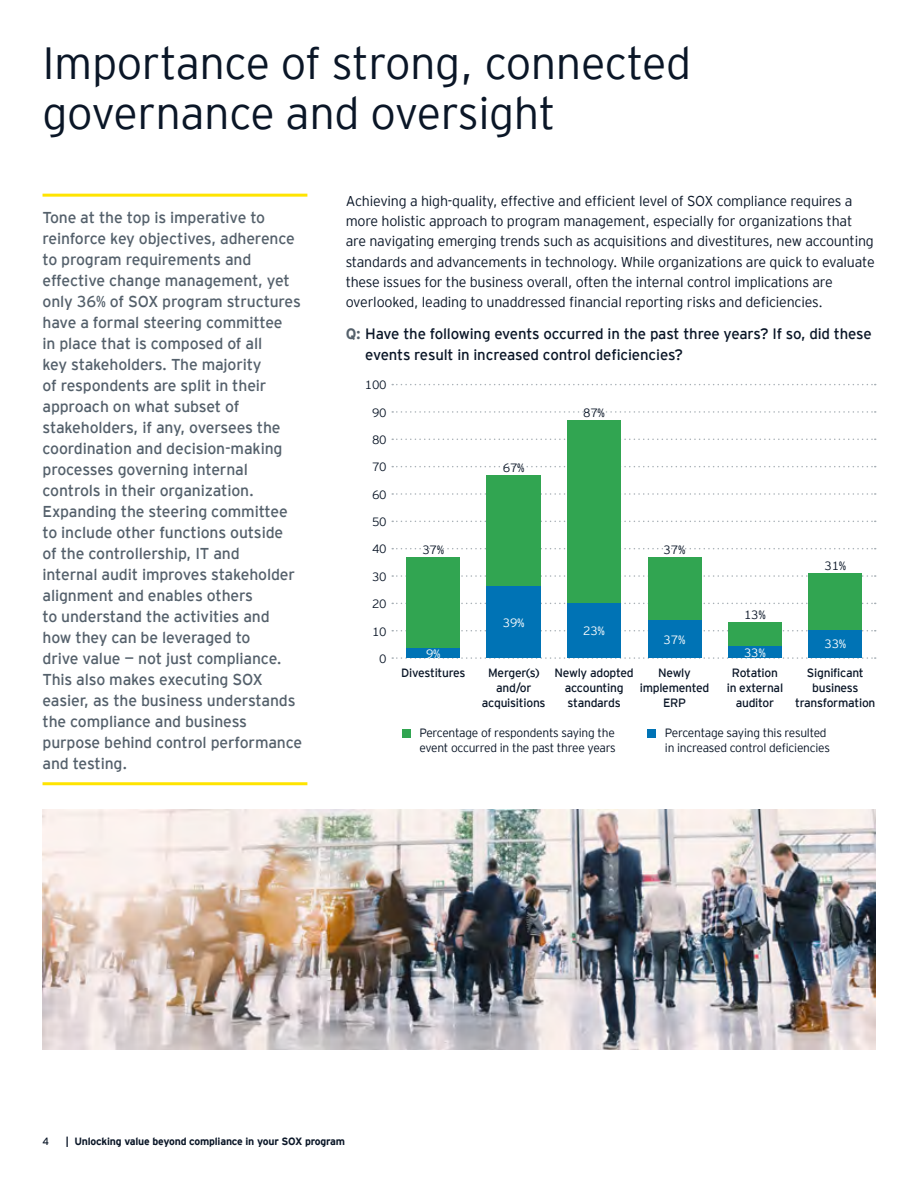
<style>
.page{position:relative;width:918px;height:1188px;background:#fff}
.page>*{position:absolute;margin:0;border:0;box-sizing:border-box;transform-origin:0 0}
.t1{font:300 45px/51px "EY Interstate";letter-spacing:-.01em;color:#0a1627}
.t2{font:15.75px/21px "EY Interstate";letter-spacing:-.01em;color:#54606b}
.t3{font:15px/20.2px "EY Interstate";letter-spacing:-.01em;color:#0a1627}
.t4{font:300 14.25px/20.2px "EY Interstate";letter-spacing:-.015em;color:#0a1627}
.t5{font:300 12px/15px "EY Interstate";letter-spacing:-.02em;color:#0a1627}
.t6{font:12px/15px "EY Interstate";letter-spacing:-.02em;color:#0a1627;text-align:center}
.t7{font:300 12px "EY Interstate";letter-spacing:-.02em;color:#fff}
.t8{font:700 10.5px "EY Interstate";letter-spacing:-.02em;color:#0a1627}
.t9{font:10.5px "EY Interstate";color:#0a1627}
.s1{font-weight:700;color:#54606b}
</style>
<div class="page">
<img style="left:43px;top:809px;width:832px;height:240px">
<hr style="left:43px;top:194px;width:264px;height:3px;background:#ffe400">
<hr style="left:43px;top:782px;width:264px;height:3px;background:#ffe400">
<svg style="left:392px;top:630px;width:484px;height:1px"></svg>
<svg style="left:392px;top:603px;width:484px;height:1px"></svg>
<svg style="left:392px;top:548px;width:484px;height:1px"></svg>
<svg style="left:392px;top:493px;width:484px;height:2px"></svg>
<svg style="left:392px;top:439px;width:484px;height:1px"></svg>
<svg style="left:392px;top:384px;width:484px;height:1px"></svg>
<svg style="left:392px;top:411px;width:484px;height:2px"></svg>
<svg style="left:392px;top:466px;width:484px;height:1px"></svg>
<svg style="left:392px;top:521px;width:484px;height:1px"></svg>
<svg style="left:392px;top:575px;width:484px;height:2px"></svg>
<div style="left:406px;top:557px;width:54px;height:100px;background:#31a551"></div>
<svg style="left:392px;top:657px;width:484px;height:2px"></svg>
<div style="left:487px;top:475px;width:54px;height:182px;background:#31a551"></div>
<div style="left:487px;top:586px;width:54px;height:71px;background:#0073b5"></div>
<div style="left:567px;top:420px;width:54px;height:237px;background:#31a551"></div>
<div style="left:567px;top:603px;width:54px;height:54px;background:#0073b5"></div>
<div style="left:648px;top:557px;width:54px;height:100px;background:#31a551"></div>
<div style="left:648px;top:620px;width:54px;height:37px;background:#0073b5"></div>
<div style="left:728px;top:622px;width:54px;height:35px;background:#31a551"></div>
<div style="left:728px;top:646px;width:54px;height:11px;background:#0073b5"></div>
<div style="left:808px;top:573px;width:54px;height:84px;background:#31a551"></div>
<div style="left:808px;top:630px;width:54px;height:27px;background:#0073b5"></div>
<div style="left:406px;top:648px;width:54px;height:9px;background:#0073b5"></div>
<div style="left:648px;top:729px;width:8px;height:8px;background:#0073b5"></div>
<div style="left:402px;top:729px;width:8px;height:8px;background:#31a551"></div>
<h1 class="t1" style="left:43px;top:34px;width:650px">Importance of strong, connected governance and oversight</h1>
<p class="t2" style="left:43px;top:206px;width:261px">Tone at the top is imperative to reinforce key objectives, adherence to program requirements and effective change management, yet only 36% of SOX program structures have a formal steering committee<br>in place that is composed of all<br>key stakeholders. The majority<br>of respondents are split in their approach on what subset of stakeholders, if any, oversees the coordination and decision-making processes governing internal controls in their organization.<br>Expanding the steering committee to include other functions outside<br>of the controllership, IT and<br>internal audit improves stakeholder alignment and enables others<br>to understand the activities and how they can be leveraged to<br>drive value — not just compliance.<br>This also makes executing SOX easier, as the business understands the compliance and business purpose behind control performance and testing.</p>
<p class="t4" style="left:346px;top:190px;width:531px">Achieving a high-quality, effective and efficient level of SOX compliance requires a more holistic approach to program management, especially for organizations that are navigating emerging trends such as acquisitions and divestitures, new accounting standards and advancements in technology. While organizations are quick to evaluate these issues for the business overall, often the internal control implications are overlooked, leading to unaddressed financial reporting risks and deficiencies.</p>
<p class="t3" style="left:365px;top:323px;width:508px;text-indent:-20px"><span class="s1">Q:</span> Have the following events occurred in the past three years? If so, did these events result in increased control deficiencies?</p>
<p class="t5" style="left:365px;top:377px;width:23px">100</p>
<p class="t5" style="left:372px;top:404px;width:16px">90</p>
<p class="t5" style="left:372px;top:432px;width:16px">80</p>
<p class="t5" style="left:372px;top:459px;width:16px">70</p>
<p class="t5" style="left:372px;top:486px;width:16px">60</p>
<p class="t5" style="left:372px;top:514px;width:16px">50</p>
<p class="t5" style="left:372px;top:541px;width:16px">40</p>
<p class="t5" style="left:372px;top:568px;width:16px">30</p>
<p class="t5" style="left:372px;top:596px;width:16px">20</p>
<p class="t5" style="left:372px;top:623px;width:16px">10</p>
<p class="t5" style="left:379px;top:650px;width:9px">0</p>
<p class="t5" style="left:422px;top:542px;width:23px">37%</p>
<p class="t5" style="left:503px;top:460px;width:23px">67%</p>
<p class="t7" style="left:503px;top:614px;width:23px">39%</p>
<p class="t5" style="left:583px;top:405px;width:23px">87%</p>
<p class="t7" style="left:583px;top:622px;width:23px">23%</p>
<p class="t5" style="left:664px;top:542px;width:23px">37%</p>
<p class="t7" style="left:664px;top:631px;width:23px">37%</p>
<p class="t5" style="left:744px;top:607px;width:23px">13%</p>
<p class="t7" style="left:426px;top:645px;width:16px">9%</p>
<p class="t7" style="left:744px;top:644px;width:23px">33%</p>
<p class="t5" style="left:824px;top:557px;width:23px">31%</p>
<p class="t7" style="left:824px;top:636px;width:23px">33%</p>
<p class="t6" style="left:401px;top:665px;width:66px">Divestitures</p>
<p class="t6" style="left:482px;top:665px;width:65px">Merger(s) and/or acquisitions</p>
<p class="t6" style="left:555px;top:665px;width:81px">Newly adopted accounting standards</p>
<p class="t6" style="left:640px;top:665px;width:71px">Newly implemented<br>ERP</p>
<p class="t6" style="left:727px;top:665px;width:58px">Rotation in external auditor</p>
<p class="t6" style="left:795px;top:665px;width:82px">Significant business transformation</p>
<p class="t5" style="left:419px;top:725px;width:198px">Percentage of respondents saying the event occurred in the past three years</p>
<p class="t5" style="left:665px;top:725px;width:167px">Percentage saying this resulted in increased control deficiencies</p>
<p class="t9" style="left:43px;top:1133px;width:8px">4</p>
<p class="t8" style="left:66px;top:1133px;width:281px">| Unlocking value beyond compliance in your SOX program</p>
</div>
